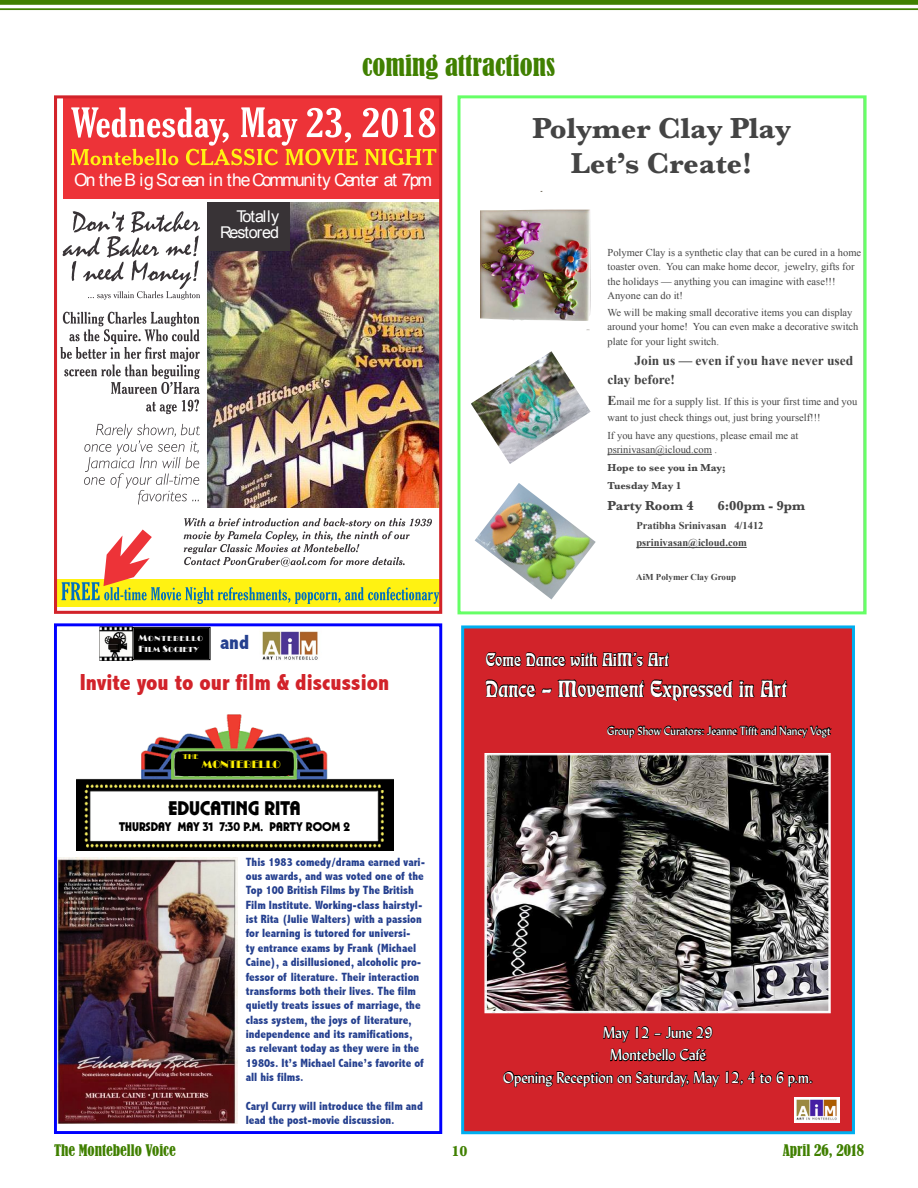
<style>
.page{position:relative;width:918px;height:1188px;background:#fff}
.page>*{position:absolute;margin:0;border:0;box-sizing:border-box;transform-origin:0 0}
.t1{font:700 30px/34.5px "Baskerville";color:#444;text-align:center}
.t2{font:condensed 27px "Bernard";color:#408000}
.t3{font:24.3px "Eckmann Ant D";color:#fff}
.t4{font:800 condensed 23.25px "Abadi";color:#d2232a}
.t5{font:20.55px "Plaza P Ultr";color:#000}
.t6{font:800 condensed 20.55px "Abadi";color:#25408f}
.t7{font:19.2px "Eckmann Ant D";color:#fff}
.t8{font:17.55px "Arial";letter-spacing:-.08em;color:#fff}
.t9{font:16.2px/16.6px "Arial";letter-spacing:-.07em;color:#fff;text-align:right}
.t10{font:15.3px/22.4px "Lydian";color:#fff;text-align:center}
.t11{font:condensed 15px "Bernard";color:#408000}
.t12{font:700 15px "Baskerville";color:#408000}
.t13{font:700 13.5px/18.8px "Times New Roman";color:#444}
.t14{font:700 13.5px "Baskerville";color:#444}
.t15{font:13.05px "Plaza P Ultr";color:#000}
.t16{font:800 condensed 12px/14.4px "Abadi";color:#25408f}
.t17{font:11.55px "Lydian";color:#fff}
.t18{font:10.95px "Broadway Eng SCD";color:#fff200}
.t19{font:10.5px/14.2px "Times New Roman";color:#444}
.t20{font:700 10.5px/17.2px "Times New Roman";color:#444}
.t21{font:700 10.5px/18px "Baskerville";color:#444}
.t22{font:9.15px/11.1px "Broadway Eng SCD";letter-spacing:.035em;color:#fff}
.t23{font:700 9px "Times New Roman";color:#444}
.t24{font:8.85px "Broadway Eng SCD";color:#fff200}
.s1{font-weight:700;font-size:13.5px}
</style>
<div class="page">
<div style="left:0;top:0;width:918px;height:5px;background:#408000"></div>
<hr style="left:0;top:8px;width:918px;height:2px;background:#408000">
<div style="left:57px;top:579px;width:384px;height:27px;background:#fff212"></div>
<div style="left:63px;top:97px;width:378px;height:101px;background:#ed3338"></div>
<svg style="left:71px;top:107px;width:365px;height:58px"></svg>
<svg style="left:60px;top:312px;width:140px;height:102px"></svg>
<img style="left:208px;top:203px;width:230px;height:305px">
<svg style="left:63px;top:211px;width:137px;height:89px"></svg>
<svg style="left:84px;top:424px;width:116px;height:80px"></svg>
<div style="left:208px;top:203px;width:82px;height:48px;background:#383336"></div>
<div style="left:54px;top:95px;width:388px;height:519px;border:3px solid #d2232a"></div>
<hr style="left:608px;top:454px;width:104px;height:1px;background:#444">
<hr style="left:636px;top:547px;width:111px;height:1px;background:#444">
<img style="left:471px;top:351px;width:120px;height:113px">
<img style="left:475px;top:483px;width:121px;height:116px">
<img style="left:480px;top:191px;width:110px;height:139px">
<div style="left:458px;top:95px;width:409px;height:519px;border:3px solid #6f6"></div>
<img style="left:99px;top:627px;width:33px;height:33px">
<svg style="left:132px;top:627px;width:79px;height:34px;background:#0f0f0f"></svg>
<div style="left:134px;top:628px;width:75px;height:31px;border:1px solid #000"></div>
<div style="left:135px;top:629px;width:73px;height:29px;border:1px solid #000"></div>
<img style="left:262px;top:631px;width:56px;height:29px">
<img style="left:76px;top:714px;width:317px;height:136px">
<div style="left:175px;top:752px;width:119px;height:24px;background:#000;border-radius:9px"></div>
<img style="left:58px;top:857px;width:180px;height:266px">
<div style="left:54px;top:623px;width:388px;height:511px;border:3px solid #00f"></div>
<div style="left:463px;top:627px;width:390px;height:506px;background:#d2232a"></div>
<img style="left:484px;top:753px;width:347px;height:260px">
<div style="left:486px;top:755px;width:343px;height:257px;border:1px solid #fff"></div>
<svg style="left:485px;top:652px;width:303px;height:50px"></svg>
<svg style="left:606px;top:725px;width:226px;height:13px"></svg>
<svg style="left:503px;top:1026px;width:310px;height:62px"></svg>
<img style="left:794px;top:1097px;width:46px;height:25px">
<div style="left:461px;top:625px;width:394px;height:509px;border:3px solid #00aeef"></div>
<svg style="left:62px;top:518px;width:379px;height:86px"></svg>
<h2 class="t2" style="left:362px;top:50px;width:194px">coming attractions</h2>
<h3 class="t8" style="left:74px;top:168px;width:360px">On the B ig Screen in the Community Center at 7pm</h3>
<h3 class="t9" style="left:220px;top:208px;width:61px">Totally<br>Restored</h3>
<p class="t22" style="left:138px;top:633px;width:66px">Montebello<br>Film Society</p>
<h3 class="t6" style="left:220px;top:630px;width:31px">and</h3>
<h3 class="t4" style="left:80px;top:668px;width:311px">Invite you to our film &amp; discussion</h3>
<p class="t24" style="left:183px;top:751px;width:17px">the</p>
<p class="t18" style="left:202px;top:758px;width:80px">MONTEBELLO</p>
<h3 class="t5" style="left:168px;top:797px;width:134px">EDUCATING RITA</h3>
<p class="t15" style="left:119px;top:819px;width:232px">THURSDAY MAY 31 7:30 P.M. PARTY ROOM 2</p>
<p class="t16" style="left:246px;top:854px;width:181px">This 1983 comedy/drama earned vari&shy;ous awards, and was voted one of the Top 100 British Films by The British Film Institute. Working-class hairstyl&shy;ist Rita (Julie Walters) with a passion for learning is tutored for universi-<br>ty entrance exams by Frank (Michael Caine), a disillusioned, alcoholic pro&shy;fessor of literature. Their interaction transforms both their lives. The film quietly treats issues of marriage, the class system, the joys of literature, independence and its ramifications, as relevant today as they were in the 1980s. It’s Michael Caine’s favorite of all his films.</p>
<p class="t16" style="left:246px;top:1099px;width:179px">Caryl Curry will introduce the film and lead the post-movie discussion.</p>
<h1 class="t1" style="left:532px;top:112px;width:260px">Polymer Clay Play<br>Let’s Create!</h1>
<p class="t19" style="left:608px;top:245px;width:255px">Polymer Clay is a synthetic clay that can be cured in a home toaster oven. You can make home decor, jewelry, gifts for the holidays — anything you can imagine with ease!!!<br>Anyone can do it!</p>
<p class="t19" style="left:608px;top:305px;width:253px">We will be making small decorative items you can display around your home! You can even make a decorative switch plate for your light switch.</p>
<p class="t13" style="left:608px;top:351px;width:247px;text-indent:27px">Join us — even if you have never used clay before!</p>
<p class="t19" style="left:607px;top:394px;width:251px;line-height:15.8px"><span class="s1">E</span>mail me for a supply list. If this is your first time and you want to just check things out, just bring yourself!!!</p>
<p class="t19" style="left:607px;top:428px;width:193px">If you have any questions, please email me at psrinivasan@icloud.com .</p>
<p class="t21" style="left:608px;top:459px;width:120px">Hope to see you in May;<br>Tuesday May 1</p>
<p class="t14" style="left:608px;top:497px;width:88px">Party Room 4</p>
<p class="t14" style="left:717px;top:497px;width:89px">6:00pm - 9pm</p>
<p class="t20" style="left:636px;top:517px;width:129px">Pratibha Srinivasan 4/1412 psrinivasan@icloud.com</p>
<p class="t23" style="left:636px;top:571px;width:101px">AiM Polymer Clay Group</p>
<h3 class="t7" style="left:486px;top:649px;width:185px">Come Dance with AiM’s Art</h3>
<h3 class="t3" style="left:486px;top:675px;width:303px">Dance – Movement Expressed in Art</h3>
<p class="t17" style="left:607px;top:724px;width:225px">Group Show Curators: Jeanne Tifft and Nancy Vogt</p>
<p class="t10" style="left:503px;top:1022px;width:311px">May 12 – June 29<br>Montebello Café<br>Opening Reception on Saturday, May 12, 4 to 6 p.m.</p>
<p class="t11" style="left:54px;top:1141px;width:123px">The Montebello Voice</p>
<p class="t12" style="left:452px;top:1140px;width:18px">10</p>
<p class="t11" style="left:783px;top:1141px;width:83px">April 26, 2018</p>
</div>
